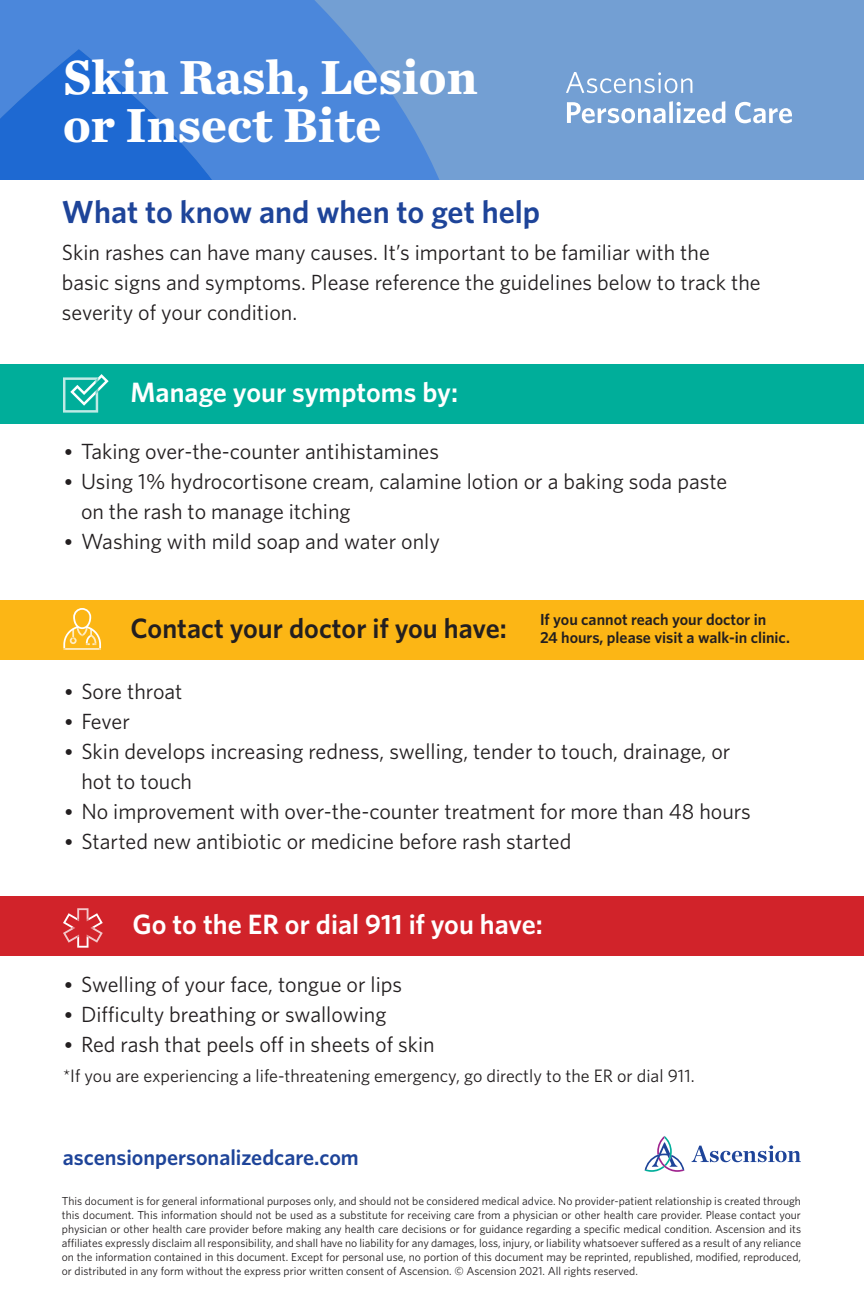
<style>
.page{position:relative;width:864px;height:1296px;background:#fff}
.page>*{position:absolute;margin:0;border:0;box-sizing:border-box;transform-origin:0 0}
.t1{font:700 50px/48px "Chronicle Text G1";color:#fff}
.t2{font:600 32px "Whitney";color:#1e4499}
.t3{font:600 28px "Whitney";color:#fff}
.t4{font:600 28px "Whitney";color:#231f20}
.t5{font:22px/30px "Whitney";color:#231f20}
.t6{font:600 22px "Whitney";color:#1e4499}
.t7{font:18px "Whitney";color:#231f20}
.t8{font:600 16px "Whitney";color:#231f20}
.t9{font:11.6px/14px "Whitney";color:#231f20;text-align:justify}
.s1{font-family:"Chronicle Text G1"}
</style>
<div class="page">
<svg style="left:645px;top:1136px;width:39px;height:36px"></svg>
<svg style="left:692px;top:1145px;width:109px;height:17px"></svg>
<div style="left:0;top:897px;width:864px;height:59px;background:#d1232a"></div>
<svg style="left:63px;top:908px;width:40px;height:40px"></svg>
<div style="left:0;top:600px;width:864px;height:59px;background:#fcb615"></div>
<svg style="left:63px;top:608px;width:38px;height:42px"></svg>
<div style="left:0;top:365px;width:864px;height:59px;background:#00ae9a"></div>
<svg style="left:63px;top:374px;width:46px;height:39px"></svg>
<div style="left:0;top:0;width:864px;height:180px;background:#739fd3"></div>
<svg style="left:566px;top:72px;width:126px;height:21px"></svg>
<svg style="left:567px;top:102px;width:99px;height:21px"></svg>
<svg style="left:669px;top:101px;width:4px;height:22px"></svg>
<svg style="left:677px;top:101px;width:48px;height:22px"></svg>
<svg style="left:735px;top:102px;width:57px;height:21px"></svg>
<svg style="left:0;top:0;width:440px;height:180px;fill:#4b87db"></svg>
<svg style="left:0;top:49px;width:276px;height:131px;background:#3578d6"></svg>
<p class="t1" style="left:63px;top:50px;width:416px">Skin Rash, Lesion or Insect Bite</p>
<p class="t2" style="left:62px;top:191px;width:480px">What to know and when to get help</p>
<p class="t5" style="left:62px;top:237px;width:700px">Skin rashes can have many causes. It’s important to be familiar with the basic signs and symptoms. Please reference the guidelines below to track the severity of your condition.</p>
<p class="t3" style="left:131px;top:374px;width:329px">Manage your symptoms by:</p>
<p class="t5" style="left:63px;top:435px;width:378px"><span class="s1">•</span> Taking over-the-counter antihistamines</p>
<p class="t5" style="left:81px;top:465px;width:648px;text-indent:-18px"><span class="s1">•</span> Using 1% hydrocortisone cream, calamine lotion or a baking soda paste on the rash to manage itching</p>
<p class="t5" style="left:63px;top:525px;width:378px"><span class="s1">•</span> Washing with mild soap and water only</p>
<p class="t4" style="left:131px;top:609px;width:378px">Contact your doctor if you have:</p>
<p class="t8" style="left:540px;top:609px;width:228px">If you cannot reach your doctor in</p>
<p class="t8" style="left:540px;top:627px;width:251px">24 hours, please visit a walk-in clinic.</p>
<p class="t5" style="left:63px;top:676px;width:121px"><span class="s1">•</span> Sore throat</p>
<p class="t5" style="left:63px;top:706px;width:68px"><span class="s1">•</span> Fever</p>
<p class="t5" style="left:81px;top:736px;width:651px;text-indent:-18px"><span class="s1">•</span> Skin develops increasing redness, swelling, tender to touch, drainage, or hot to touch</p>
<p class="t5" style="left:63px;top:796px;width:689px"><span class="s1">•</span> No improvement with over-the-counter treatment for more than 48 hours</p>
<p class="t5" style="left:63px;top:826px;width:510px"><span class="s1">•</span> Started new antibiotic or medicine before rash started</p>
<p class="t3" style="left:133px;top:906px;width:412px">Go to the ER or dial 911 if you have:</p>
<p class="t5" style="left:63px;top:969px;width:341px"><span class="s1">•</span> Swelling of your face, tongue or lips</p>
<p class="t5" style="left:63px;top:999px;width:325px"><span class="s1">•</span> Difficulty breathing or swallowing</p>
<p class="t5" style="left:63px;top:1029px;width:373px"><span class="s1">•</span> Red rash that peels off in sheets of skin</p>
<p class="t7" style="left:63px;top:1064px;width:633px">*If you are experiencing a life-threatening emergency, go directly to the ER or dial 911.</p>
<p class="t6" style="left:63px;top:1143px;width:298px">ascensionpersonalizedcare.com</p>
<p class="t9" style="left:62px;top:1194px;width:741px">This document is for general informational purposes only, and should not be considered medical advice. No provider-patient relationship is created through this document. This information should not be used as a substitute for receiving care from a physician or other health care provider. Please contact your physician or other health care provider before making any health care decisions or for guidance regarding a specific medical condition. Ascension and its affiliates expressly disclaim all responsibility, and shall have no liability for any damages, loss, injury, or liability whatsoever suffered as a result of any reliance on the information contained in this document. Except for personal use, no portion of this document may be reprinted, republished, modified, reproduced, or distributed in any form without the express prior written consent of Ascension. © Ascension 2021. All rights reserved.</p>
</div>
